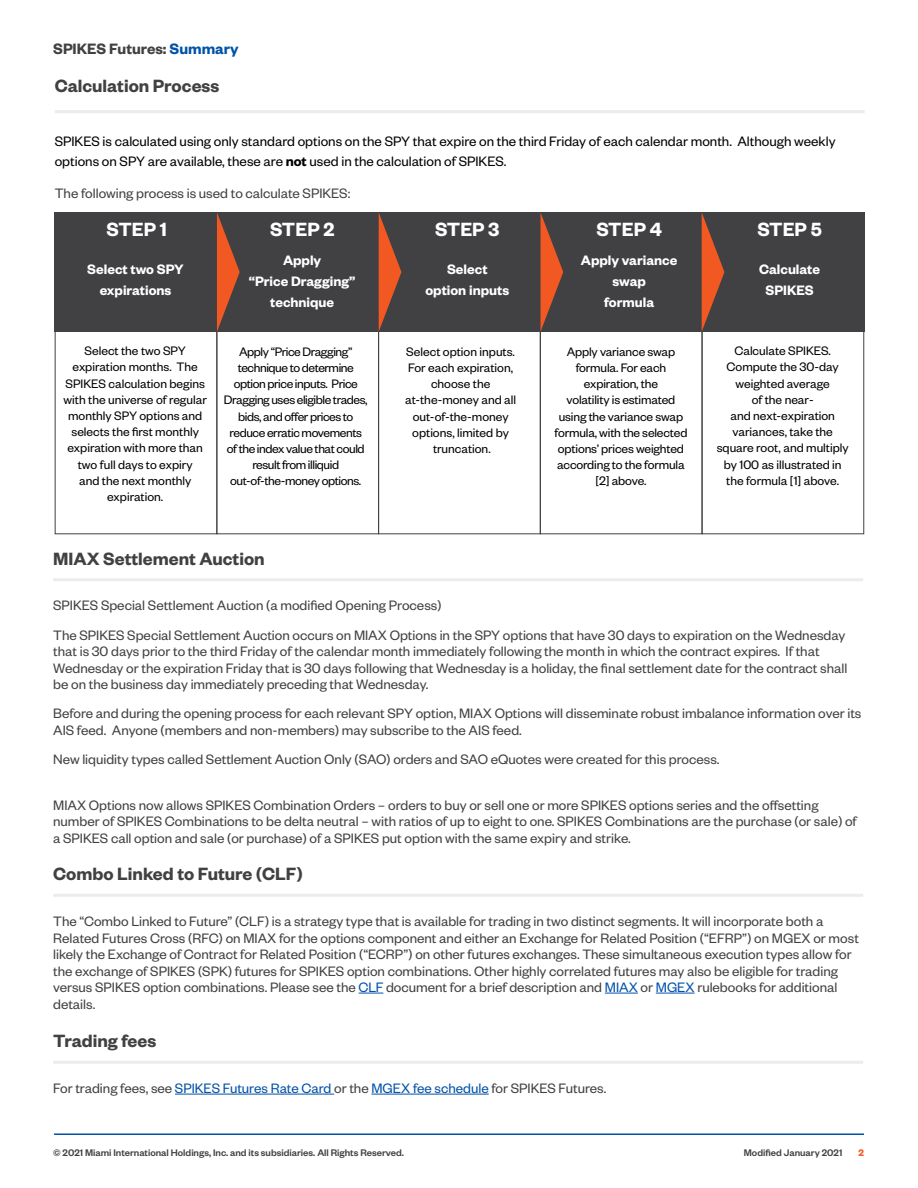
<style>
.page{position:relative;width:918px;height:1188px;background:#fff}
.page>*{position:absolute;margin:0;border:0;box-sizing:border-box;transform-origin:0 0}
.t1{font:600 21px "Founders Grotesk";color:#fff}
.t2{font:600 19.5px "Founders Grotesk";color:#414042}
.t3{font:600 16.5px "Founders Grotesk";color:#414042}
.t4{font:15px/16.5px "Founders Grotesk";color:#414042}
.t5{font:15px/19.5px "Founders Grotesk";color:#000}
.t6{font:600 15px/21px "Founders Grotesk";color:#fff;text-align:center}
.t7{font:13.5px/16.2px "Founders Grotesk";letter-spacing:-.005em;color:#000;text-align:center}
.t8{font:13.5px/16.2px "Founders Grotesk";letter-spacing:-.03em;color:#000;text-align:center}
.t9{font:500 10.5px "Founders Grotesk";color:#414042}
.t10{font:600 10.5px "Founders Grotesk";color:#f15822}
.s1{color:#0052a8}
.s2{font-weight:600}
</style>
<div class="page">
<hr style="left:54px;top:1133px;width:810px;height:2px;background:#0052a8">
<hr style="left:55px;top:110px;width:810px;height:3px;background:#ececec">
<svg style="left:359px;top:993px;width:24px;height:1px"></svg>
<hr style="left:605px;top:993px;width:33px;height:1px;background:#0052a8">
<hr style="left:656px;top:993px;width:39px;height:1px;background:#0052a8">
<hr style="left:175px;top:1094px;width:159px;height:1px;background:#0052a8">
<hr style="left:371px;top:1094px;width:118px;height:1px;background:#0052a8">
<hr style="left:53px;top:578px;width:810px;height:3px;background:#ececec">
<hr style="left:53px;top:894px;width:810px;height:3px;background:#ececec">
<hr style="left:53px;top:1061px;width:810px;height:3px;background:#ececec">
<div style="left:540px;top:237px;width:162px;height:297px;border:1px solid #414042"></div>
<div style="left:702px;top:237px;width:162px;height:297px;border:1px solid #414042"></div>
<div style="left:54px;top:212px;width:810px;height:120px;background:#414042"></div>
<svg style="left:217px;top:213px;width:23px;height:119px"></svg>
<svg style="left:379px;top:213px;width:22px;height:118px"></svg>
<svg style="left:541px;top:214px;width:22px;height:116px"></svg>
<svg style="left:702px;top:213px;width:22px;height:118px"></svg>
<p class="t3" style="left:53px;top:38px;width:187px">SPIKES Futures: <span class="s1">Summary</span></p>
<h2 class="t2" style="left:55px;top:74px;width:166px">Calculation Process</h2>
<p class="t5" style="left:55px;top:131px;width:782px">SPIKES is calculated using only standard options on the SPY that expire on the third Friday of each calendar month. Although weekly options on SPY are available, these are <span class="s2">not</span> used in the calculation of SPIKES.</p>
<p class="t4" style="left:55px;top:184px;width:297px">The following process is used to calculate SPIKES:</p>
<h1 class="t1" style="left:106px;top:216px;width:62px">STEP 1</h1>
<h1 class="t1" style="left:270px;top:216px;width:66px">STEP 2</h1>
<h1 class="t1" style="left:435px;top:216px;width:66px">STEP 3</h1>
<h1 class="t1" style="left:596px;top:216px;width:67px">STEP 4</h1>
<h1 class="t1" style="left:757px;top:216px;width:66px">STEP 5</h1>
<p class="t6" style="left:87px;top:258px;width:98px">Select two SPY expirations</p>
<p class="t6" style="left:249px;top:248px;width:108px">Apply<br>“Price Dragging” technique</p>
<p class="t6" style="left:425px;top:258px;width:85px">Select option inputs</p>
<p class="t6" style="left:581px;top:248px;width:98px">Apply variance swap<br>formula</p>
<p class="t6" style="left:759px;top:258px;width:62px">Calculate<br>SPIKES</p>
<p class="t7" style="left:64px;top:342px;width:145px">Select the two SPY expiration months. The<br>SPIKES calculation begins with the universe of regular monthly SPY options and selects the first monthly expiration with more than two full days to expiry<br>and the next monthly expiration.</p>
<p class="t7" style="left:405px;top:343px;width:112px">Select option inputs.<br>For each expiration, choose the at-the-money and all out-of-the-money options, limited by truncation.</p>
<p class="t7" style="left:554px;top:343px;width:135px">Apply variance swap formula. For each expiration, the<br>volatility is estimated using the variance swap formula, with the selected options’ prices weighted according to the formula [2] above.</p>
<p class="t7" style="left:717px;top:342px;width:133px">Calculate SPIKES.<br>Compute the 30-day weighted average<br>of the near-<br>and next-expiration variances, take the square root, and multiply by 100 as illustrated in the formula [1] above.</p>
<p class="t8" style="left:224px;top:343px;width:145px">Apply “Price Dragging” technique to determine option price inputs. Price<br>Dragging uses eligible trades, bids, and offer prices to reduce erratic movements of the index value that could result from illiquid out-of-the-money options.</p>
<h2 class="t2" style="left:53px;top:546px;width:213px">MIAX Settlement Auction</h2>
<p class="t4" style="left:53px;top:590px;width:794px;line-height:29.2px">SPIKES Special Settlement Auction (a modified Opening Process)<br>The SPIKES Special Settlement Auction occurs on MIAX Options in the SPY options that have 30 days to expiration on the Wednesday</p>
<p class="t4" style="left:53px;top:642px;width:796px">that is 30 days prior to the third Friday of the calendar month immediately following the month in which the contract expires. If that<br>Wednesday or the expiration Friday that is 30 days following that Wednesday is a holiday, the final settlement date for the contract shall be on the business day immediately preceding that Wednesday.</p>
<p class="t4" style="left:53px;top:705px;width:810px">Before and during the opening process for each relevant SPY option, MIAX Options will disseminate robust imbalance information over its<br>AIS feed. Anyone (members and non-members) may subscribe to the AIS feed.</p>
<p class="t4" style="left:53px;top:750px;width:668px">New liquidity types called Settlement Auction Only (SAO) orders and SAO eQuotes were created for this process.</p>
<p class="t4" style="left:53px;top:796px;width:805px">MIAX Options now allows SPIKES Combination Orders – orders to buy or sell one or more SPIKES options series and the offsetting number of SPIKES Combinations to be delta neutral – with ratios of up to eight to one. SPIKES Combinations are the purchase (or sale) of a SPIKES call option and sale (or purchase) of a SPIKES put option with the same expiry and strike.</p>
<h2 class="t2" style="left:53px;top:862px;width:251px">Combo Linked to Future (CLF)</h2>
<p class="t4" style="left:53px;top:912px;width:807px">The “Combo Linked to Future” (CLF) is a strategy type that is available for trading in two distinct segments. It will incorporate both a Related Futures Cross (RFC) on MIAX for the options component and either an Exchange for Related Position (“EFRP”) on MGEX or most likely the Exchange of Contract for Related Position (“ECRP”) on other futures exchanges. These simultaneous execution types allow for the exchange of SPIKES (SPK) futures for SPIKES option combinations. Other highly correlated futures may also be eligible for trading versus SPIKES option combinations. Please see the <span class="s1">CLF</span> document for a brief description and <span class="s1">MIAX</span> or <span class="s1">MGEX</span> rulebooks for additional details.</p>
<h2 class="t2" style="left:53px;top:1029px;width:105px">Trading fees</h2>
<p class="t4" style="left:53px;top:1079px;width:555px">For trading fees, see <span class="s1">SPIKES Futures Rate Card</span> or the <span class="s1">MGEX fee schedule</span> for SPIKES Futures.</p>
<p class="t9" style="left:53px;top:1146px;width:352px">© 2021 Miami International Holdings, Inc. and its subsidiaries. All Rights Reserved.</p>
<p class="t9" style="left:744px;top:1146px;width:100px">Modified January 2021</p>
<p class="t10" style="left:859px;top:1146px;width:7px">2</p>
</div>
